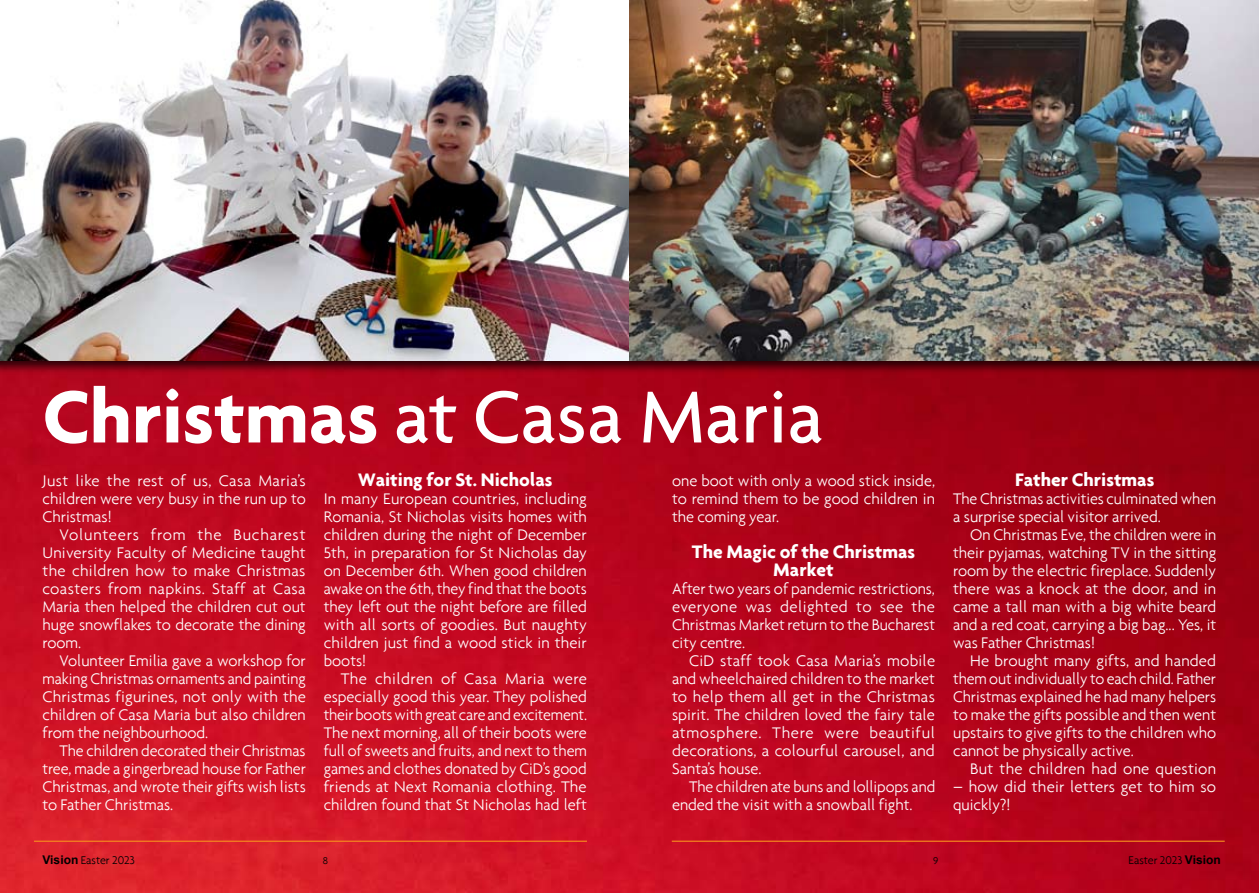
<style>
.page{position:relative;width:1259px;height:893px;background:#fff}
.page>*{position:absolute;margin:0;border:0;box-sizing:border-box;transform-origin:0 0}
.t1{font:500 79.5px "Agenda";color:#fff}
.t2{font:700 19.5px/18px "Agenda";color:#fff;text-align:center}
.t3{font:300 16.5px/18px "Agenda";color:#fff;text-align:justify}
.t4{font:300 12px "Agenda";color:#000}
.s1{font-weight:700}
.s2{font-family:"Arial";font-weight:700}
</style>
<div class="page">
<img style="left:0;top:377px;width:1259px;height:516px">
<div style="left:0;top:280px;width:1259px;height:97px;background:#000;opacity:.75"></div>
<img style="left:0;top:0;width:1259px;height:360px">
<hr style="left:34px;top:841px;width:553px;height:1px;background:#f7901e">
<hr style="left:672px;top:841px;width:552px;height:1px;background:#f7901e">
<svg style="left:323px;top:857px;width:4px;height:7px"></svg>
<svg style="left:933px;top:857px;width:5px;height:7px"></svg>
<h1 class="t1" style="left:43px;top:368px;width:783px"><span class="s1">Christmas</span> at Casa Maria</h1>
<p class="t3" style="left:43px;top:471px;width:265px">Just like the rest of us, Casa Maria’s children were very busy in the run up to Christmas!</p>
<p class="t3" style="left:43px;top:525px;width:265px;text-indent:17px">Volunteers from the Bucharest University Faculty of Medicine taught the children how to make Christmas coasters from napkins. Staff at Casa Maria then helped the children cut out huge snowflakes to decorate the dining room.</p>
<p class="t3" style="left:43px;top:651px;width:265px;text-indent:17px">Volunteer Emilia gave a workshop for making Christmas ornaments and painting Christmas figurines, not only with the children of Casa Maria but also children from the neighbourhood.</p>
<p class="t3" style="left:43px;top:741px;width:265px;text-indent:17px">The children decorated their Christmas tree, made a gingerbread house for Father Christmas, and wrote their gifts wish lists to Father Christmas.</p>
<p class="t2" style="left:358px;top:470px;width:196px">Waiting for St. Nicholas</p>
<p class="t3" style="left:324px;top:489px;width:265px">In many European countries, including Romania, St Nicholas visits homes with children during the night of December 5th, in preparation for St Nicholas day on December 6th. When good children awake on the 6th, they find that the boots they left out the night before are filled with all sorts of goodies. But naughty children just find a wood stick in their boots!</p>
<p class="t3" style="left:324px;top:669px;width:265px;text-indent:17px">The children of Casa Maria were especially good this year. They polished their boots with great care and excitement.<br>The next morning, all of their boots were full of sweets and fruits, and next to them games and clothes donated by CiD’s good friends at Next Romania clothing. The children found that St Nicholas had left</p>
<p class="t3" style="left:672px;top:471px;width:264px">one boot with only a wood stick inside, to remind them to be good children in the coming year.</p>
<p class="t2" style="left:692px;top:542px;width:225px">The Magic of the Christmas<br>Market</p>
<p class="t3" style="left:672px;top:579px;width:264px">After two years of pandemic restrictions, everyone was delighted to see the Christmas Market return to the Bucharest city centre.</p>
<p class="t3" style="left:672px;top:651px;width:265px;text-indent:17px">CiD staff took Casa Maria’s mobile and wheelchaired children to the market to help them all get in the Christmas spirit. The children loved the fairy tale atmosphere. There were beautiful decorations, a colourful carousel, and Santa’s house.</p>
<p class="t3" style="left:672px;top:777px;width:265px;text-indent:17px">The children ate buns and lollipops and ended the visit with a snowball fight.</p>
<p class="t2" style="left:1015px;top:470px;width:141px">Father Christmas</p>
<p class="t3" style="left:953px;top:489px;width:264px">The Christmas activities culminated when a surprise special visitor arrived.</p>
<p class="t3" style="left:953px;top:525px;width:265px;text-indent:17px">On Christmas Eve, the children were in their pyjamas, watching TV in the sitting room by the electric fireplace. Suddenly there was a knock at the door, and in came a tall man with a big white beard and a red coat, carrying a big bag... Yes, it was Father Christmas!</p>
<p class="t3" style="left:953px;top:651px;width:265px;text-indent:17px">He brought many gifts, and handed them out individually to each child. Father Christmas explained he had many helpers to make the gifts possible and then went upstairs to give gifts to the children who cannot be physically active.</p>
<p class="t3" style="left:970px;top:759px;width:247px">But the children had one question</p>
<p class="t3" style="left:953px;top:777px;width:264px">– how did their letters get to him so quickly?!</p>
<p class="t4" style="left:43px;top:853px;width:94px"><span class="s2">Vision</span> Easter 2023</p>
<p class="t4" style="left:1128px;top:853px;width:94px">Easter 2023 <span class="s2">Vision</span></p>
</div>
